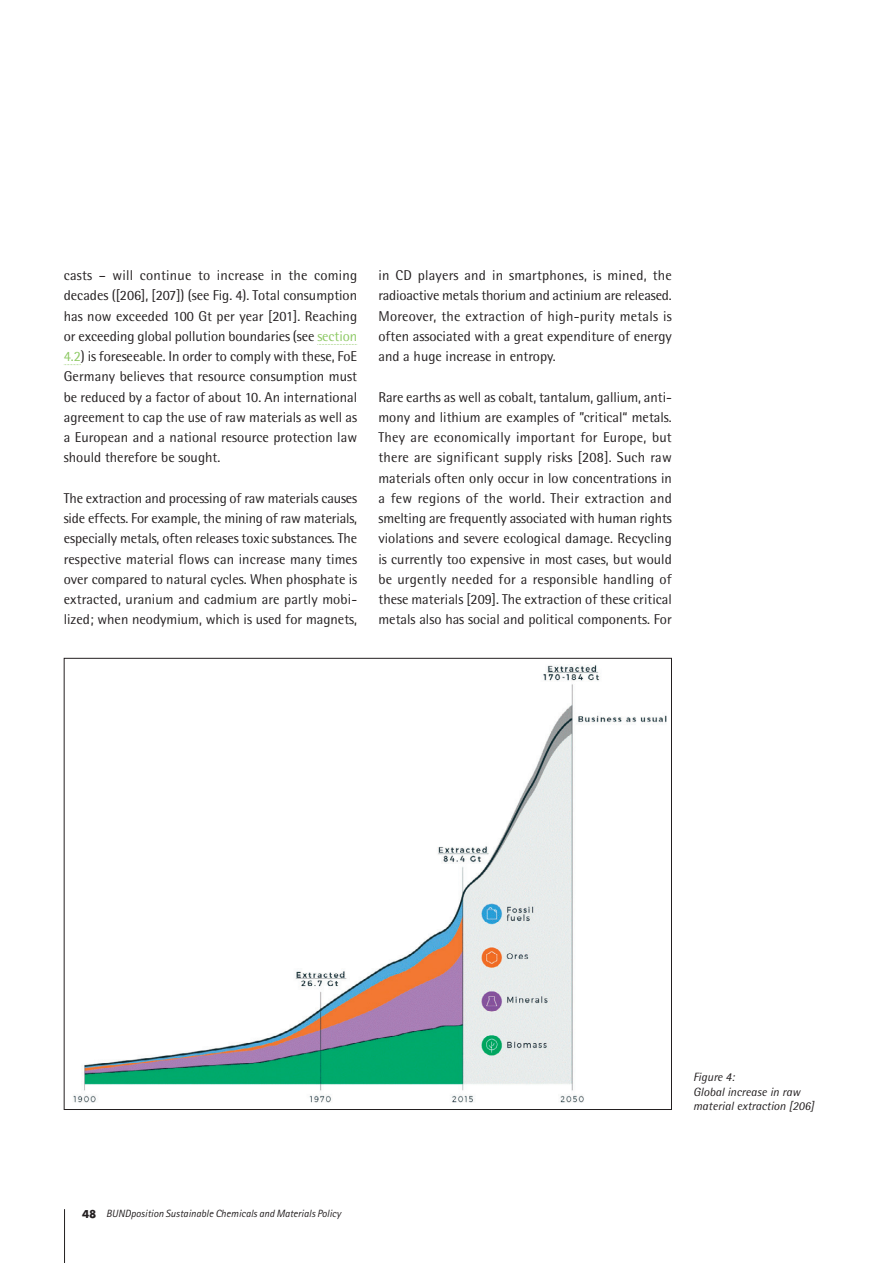
<style>
.page{position:relative;width:893px;height:1263px;background:#fff}
.page>*{position:absolute;margin:0;border:0;box-sizing:border-box;transform-origin:0 0}
.t1{font:14.25px/20.2px "Agfa Rotis Semisans";color:#231f20;text-align:justify}
.t2{font:italic 12px/14.4px "Agfa Rotis Semisans";color:#231f20}
.t3{font:italic 10.5px "Agfa Rotis Sans Serif";color:#231f20}
.t4{font:700 10.5px "Futura";color:#231f20}
.s1{color:#8dc964}
</style>
<div class="page">
<img style="left:63px;top:657px;width:609px;height:448px">
<hr style="left:64px;top:1209px;width:1px;height:54px;background:#231f20">
<svg style="left:317px;top:344px;width:40px;height:1px"></svg>
<svg style="left:64px;top:364px;width:17px;height:1px"></svg>
<p class="t1" style="left:64px;top:267px;width:295px">casts – will continue to increase in the coming decades ([206], [207]) (see Fig. 4). Total consumption has now exceeded 100 Gt per year [201]. Reaching or exceeding global pollution boundaries (see <span class="s1">section 4.2</span>) is foreseeable. In order to comply with these, FoE Germany believes that resource consumption must be reduced by a factor of about 10. An international agreement to cap the use of raw materials as well as a European and a national resource protection law should therefore be sought.</p>
<p class="t1" style="left:64px;top:489px;width:295px">The extraction and processing of raw materials causes side effects. For example, the mining of raw materials, especially metals, often releases toxic substances. The respective material flows can increase many times over compared to natural cycles. When phosphate is extracted, uranium and cadmium are partly mobi - lized; when neodymium, which is used for magnets,</p>
<p class="t1" style="left:378px;top:267px;width:295px">in CD players and in smartphones, is mined, the radioactive metals thorium and actinium are released.<br>Moreover, the extraction of high-purity metals is often associated with a great expenditure of energy and a huge increase in entropy.</p>
<p class="t1" style="left:378px;top:388px;width:295px">Rare earths as well as cobalt, tantalum, gallium, anti&shy;mony and lithium are examples of ”critical“ metals.<br>They are economically important for Europe, but there are significant supply risks [208]. Such raw materials often only occur in low concentrations in a few regions of the world. Their extraction and smelting are frequently associated with human rights violations and severe ecological damage. Recycling is currently too expensive in most cases, but would be urgently needed for a responsible handling of these materials [209]. The extraction of these critical metals also has social and political components. For</p>
<p class="t4" style="left:82px;top:1209px;width:16px">48</p>
<p class="t3" style="left:106px;top:1210px;width:236px">BUNDposition Sustainable Chemicals and Materials Policy</p>
<p class="t2" style="left:693px;top:1071px;width:43px">Figure 4:</p>
<p class="t2" style="left:693px;top:1085px;width:122px">Global increase in raw material extraction [206]</p>
</div>
